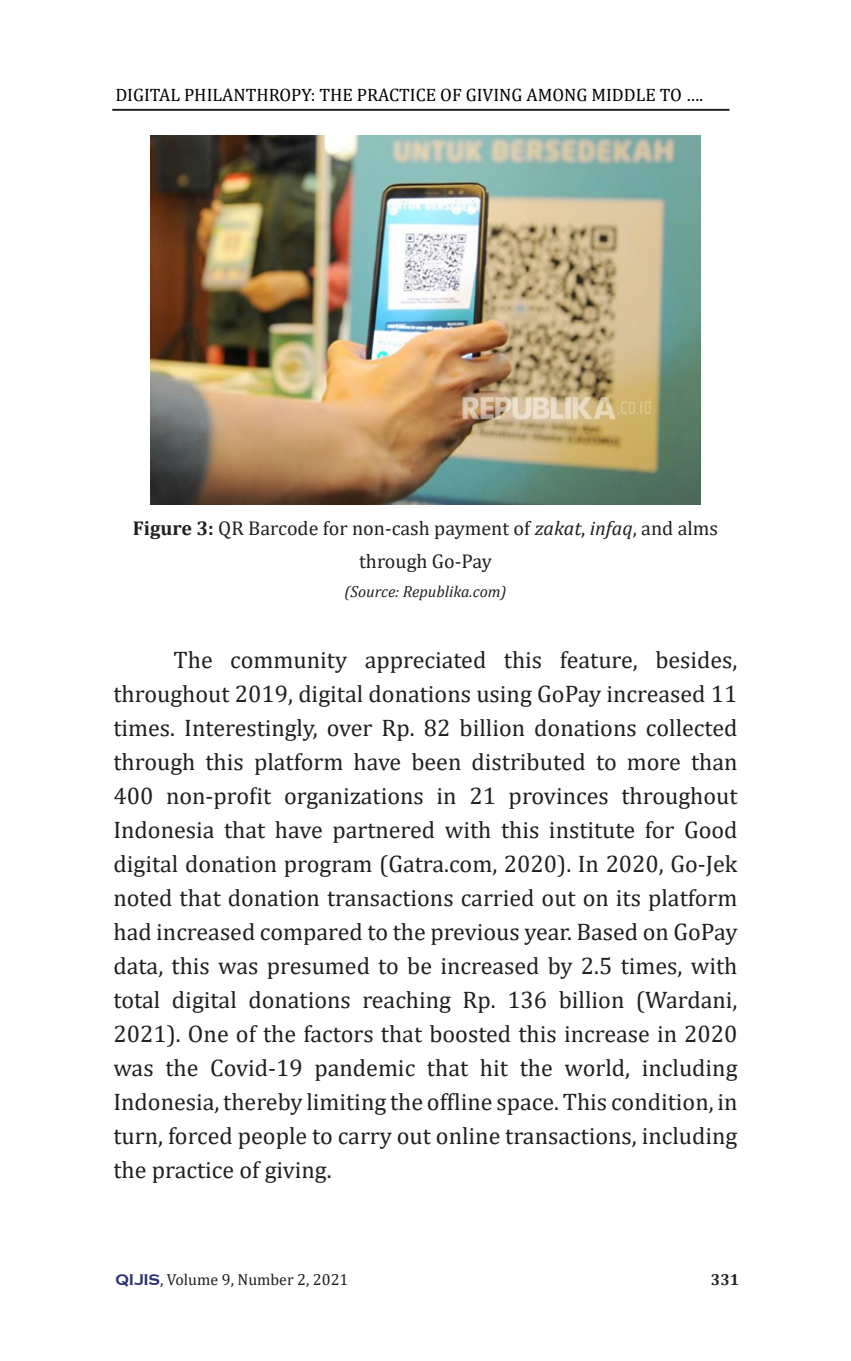
<style>
.page{position:relative;width:851px;height:1361px;background:#fff}
.page>*{position:absolute;margin:0;border:0;box-sizing:border-box;transform-origin:0 0}
.Teks_BAB_A{font:24px/34px "Cambria";color:#231f20;text-align:justify}
.t1{font:20px/33px "Cambria";color:#231f20;text-align:center}
.t2{font:18px "Cambria";color:#000}
.t3{font:16px "Cambria";color:#231f20}
.Sumber{font:italic 16px "Cambria";color:#231f20}
.t4{font:700 16px "Cambria";color:#231f20}
.s1{font-weight:700}
.s2{font-style:italic}
.s3{font-family:"Copperplate";font-weight:700;color:#2a3074}
</style>
<div class="page">
<hr style="left:112px;top:109px;width:617px;height:2px;background:#231f20">
<img style="left:150px;top:136px;width:550px;height:368px">
<p class="t2" style="left:115px;top:84px;width:589px">DIGITAL PHILANTHROPY: THE PRACTICE OF GIVING AMONG MIDDLE TO ….</p>
<p class="t1" style="left:133px;top:511px;width:586px"><span class="s1">Figure 3:</span> QR Barcode for non-cash payment of <span class="s2">zakat</span>, <span class="s2">infaq</span>, and alms through Go-Pay</p>
<p class="Sumber" style="left:344px;top:580px;width:164px">(Source: Republika.com)</p>
<p class="Teks_BAB_A" style="left:113px;top:642px;width:625px;text-indent:60px">The community appreciated this feature, besides, throughout 2019, digital donations using GoPay increased 11 times. Interestingly, over Rp. 82 billion donations collected through this platform have been distributed to more than 400 non-profit organizations in 21 provinces throughout Indonesia that have partnered with this institute for Good digital donation program (Gatra.com, 2020). In 2020, Go-Jek noted that donation transactions carried out on its platform had increased compared to the previous year. Based on GoPay data, this was presumed to be increased by 2.5 times, with total digital donations reaching Rp. 136 billion (Wardani, 2021). One of the factors that boosted this increase in 2020 was the Covid-19 pandemic that hit the world, including Indonesia, thereby limiting the offline space. This condition, in turn, forced people to carry out online transactions, including the practice of giving.</p>
<p class="t3" style="left:115px;top:1270px;width:234px"><span class="s3">QIJIS</span>, Volume 9, Number 2, 2021</p>
<p class="t4" style="left:710px;top:1268px;width:30px">331</p>
</div>
